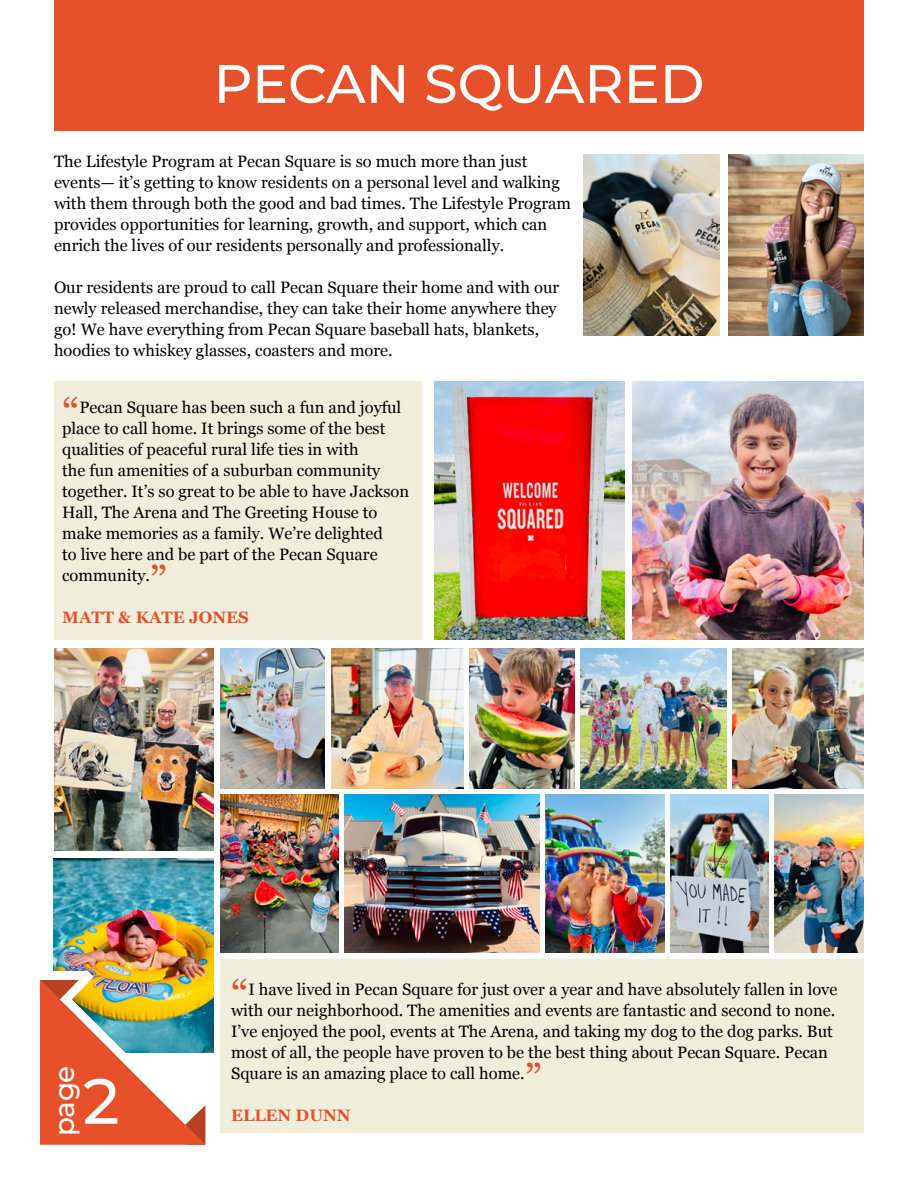
<style>
.page{position:relative;width:918px;height:1188px;background:#fff}
.page>*{position:absolute;margin:0;border:0;box-sizing:border-box;transform-origin:0 0}
.t1{font:500 63.75px "Montserrat";color:#fff}
.t2{font:500 54px "Montserrat";color:#fff}
.t3{font:42px "Georgia";color:#e6512c}
.t4{font:500 27.75px "Montserrat";color:#fff}
.t5{font:16.5px/21px "Georgia";color:#000}
.t6{font:700 16.5px "Georgia";color:#e6512c}
</style>
<div class="page">
<div style="left:54px;top:0;width:810px;height:130px;background:#e6512c"></div>
<img style="left:583px;top:154px;width:136px;height:182px">
<img style="left:728px;top:154px;width:136px;height:182px">
<div style="left:54px;top:382px;width:367px;height:258px;background:#f0eedb"></div>
<img style="left:434px;top:382px;width:191px;height:258px">
<img style="left:632px;top:382px;width:232px;height:258px">
<div style="left:220px;top:959px;width:644px;height:174px;background:#f0eedb"></div>
<img style="left:732px;top:649px;width:132px;height:139px">
<img style="left:54px;top:649px;width:160px;height:202px">
<img style="left:54px;top:858px;width:160px;height:194px">
<svg style="left:40px;top:971px;width:165px;height:174px"></svg>
<div style="left:40px;top:971px;width:48px;height:8px;background:#fff"></div>
<img style="left:220px;top:649px;width:105px;height:139px">
<img style="left:331px;top:649px;width:132px;height:139px">
<img style="left:470px;top:649px;width:104px;height:139px">
<img style="left:580px;top:649px;width:146px;height:139px">
<img style="left:220px;top:795px;width:119px;height:157px">
<img style="left:345px;top:795px;width:194px;height:157px">
<img style="left:546px;top:795px;width:118px;height:157px">
<img style="left:671px;top:795px;width:98px;height:157px">
<img style="left:774px;top:795px;width:90px;height:157px">
<h2 class="t2" style="left:214px;top:46px;width:492px">PECAN SQUARED</h2>
<p class="t5" style="left:54px;top:150px;width:519px">The Lifestyle Program at Pecan Square is so much more than just events— it’s getting to know residents on a personal level and walking with them through both the good and bad times. The Lifestyle Program provides opportunities for learning, growth, and support, which can enrich the lives of our residents personally and professionally.</p>
<p class="t5" style="left:54px;top:276px;width:507px">Our residents are proud to call Pecan Square their home and with our newly released merchandise, they can take their home anywhere they go! We have everything from Pecan Square baseball hats, blankets, hoodies to whiskey glasses, coasters and more.</p>
<h3 class="t3" style="left:62px;top:383px;width:19px">“</h3>
<p class="t5" style="left:62px;top:396px;width:349px;text-indent:17px">Pecan Square has been such a fun and joyful place to call home. It brings some of the best qualities of peaceful rural life ties in with<br>the fun amenities of a suburban community together. It’s so great to be able to have Jackson Hall, The Arena and The Greeting House to make memories as a family. We’re delighted<br>to live here and be part of the Pecan Square community.</p>
<h3 class="t3" style="left:150px;top:551px;width:19px">”</h3>
<p class="t6" style="left:62px;top:605px;width:188px">MATT &amp; KATE JONES</p>
<h3 class="t4" style="left:45px;top:1136px;width:72px;rotate:-90deg">page</h3>
<h1 class="t1" style="left:83px;top:1057px;width:38px">2</h1>
<h3 class="t3" style="left:231px;top:965px;width:19px">“</h3>
<p class="t5" style="left:231px;top:978px;width:608px;text-indent:17px">I have lived in Pecan Square for just over a year and have absolutely fallen in love with our neighborhood. The amenities and events are fantastic and second to none.<br>I’ve enjoyed the pool, events at The Arena, and taking my dog to the dog parks. But most of all, the people have proven to be the best thing about Pecan Square. Pecan Square is an amazing place to call home.</p>
<h3 class="t3" style="left:525px;top:1049px;width:19px">”</h3>
<p class="t6" style="left:231px;top:1103px;width:121px">ELLEN DUNN</p>
</div>
